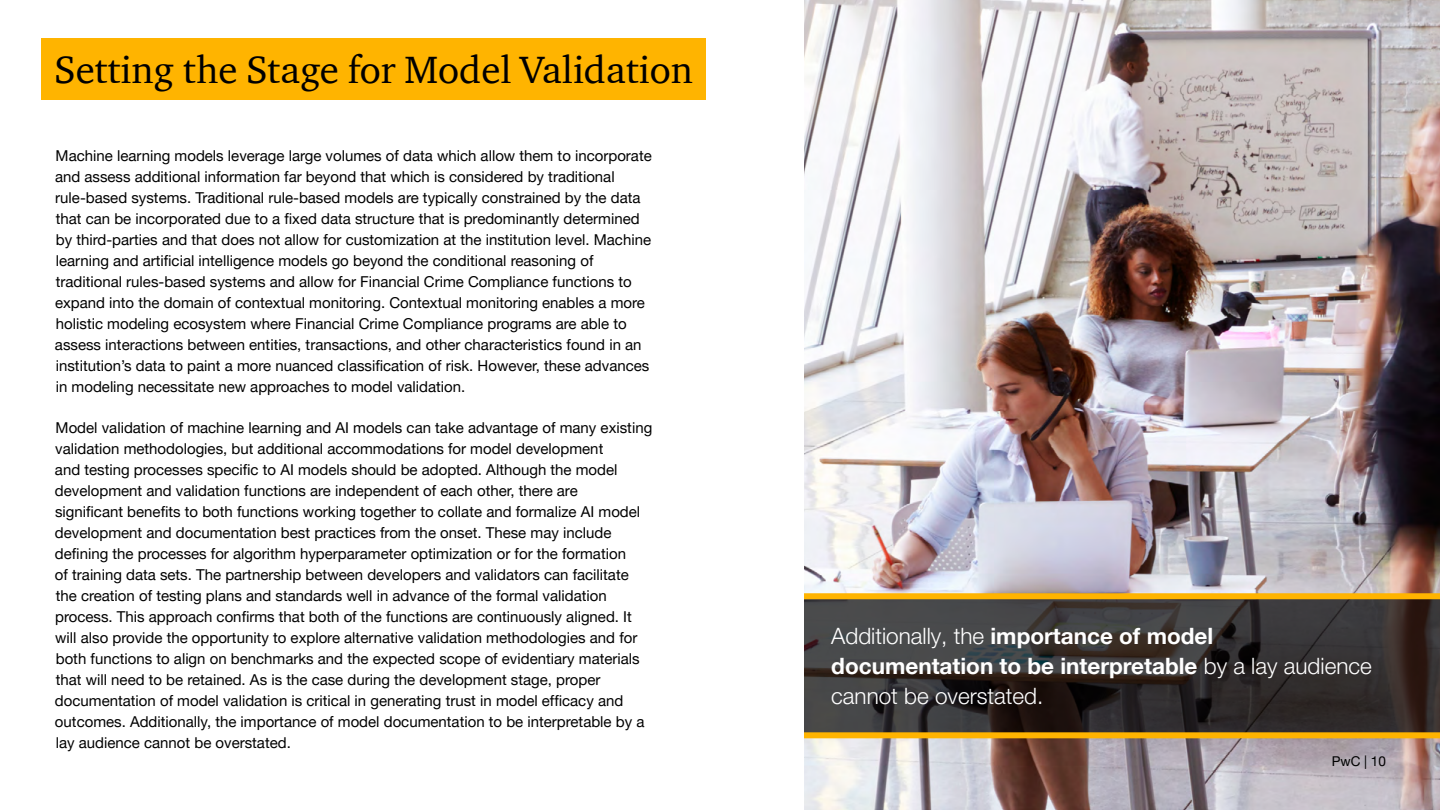
<style>
.page{position:relative;width:1440px;height:810px;background:#fff}
.page>*{position:absolute;margin:0;border:0;box-sizing:border-box;transform-origin:0 0}
.t1{font:39px "ITC Charter Com";color:#000}
.t2{font:300 22.5px/30px "Helvetica Neue LT Pro";color:#fff}
.t3{font:15px/21px "Helvetica Neue LT Pro";color:#000}
.t4{font:13.5px "Helvetica Neue LT Pro";color:#000}
.s1{font-weight:700}
</style>
<div class="page">
<div style="left:42px;top:38px;width:664px;height:62px;background:#ffb400"></div>
<img style="left:804px;top:0;width:636px;height:810px">
<svg style="left:804px;top:599px;width:636px;height:133px;background:#363232"></svg>
<div style="left:804px;top:593px;width:636px;height:6px;background:#ffb400"></div>
<div style="left:804px;top:732px;width:636px;height:6px;background:#ffb400"></div>
<h1 class="t1" style="left:54px;top:46px;width:640px">Setting the Stage for Model Validation</h1>
<p class="t3" style="left:55px;top:145px;width:598px">Machine learning models leverage large volumes of data which allow them to incorporate and assess additional information far beyond that which is considered by traditional rule-based systems. Traditional rule-based models are typically constrained by the data that can be incorporated due to a fixed data structure that is predominantly determined by third-parties and that does not allow for customization at the institution level. Machine learning and artificial intelligence models go beyond the conditional reasoning of traditional rules-based systems and allow for Financial Crime Compliance functions to expand into the domain of contextual monitoring. Contextual monitoring enables a more holistic modeling ecosystem where Financial Crime Compliance programs are able to assess interactions between entities, transactions, and other characteristics found in an institution’s data to paint a more nuanced classification of risk. However, these advances in modeling necessitate new approaches to model validation.</p>
<p class="t3" style="left:55px;top:417px;width:599px">Model validation of machine learning and AI models can take advantage of many existing validation methodologies, but additional accommodations for model development<br>and testing processes specific to AI models should be adopted. Although the model development and validation functions are independent of each other, there are<br>significant benefits to both functions working together to collate and formalize AI model development and documentation best practices from the onset. These may include defining the processes for algorithm hyperparameter optimization or for the formation<br>of training data sets. The partnership between developers and validators can facilitate the creation of testing plans and standards well in advance of the formal validation process. This approach confirms that both of the functions are continuously aligned. It will also provide the opportunity to explore alternative validation methodologies and for both functions to align on benchmarks and the expected scope of evidentiary materials that will need to be retained. As is the case during the development stage, proper documentation of model validation is critical in generating trust in model efficacy and outcomes. Additionally, the importance of model documentation to be interpretable by a lay audience cannot be overstated.</p>
<h2 class="t2" style="left:831px;top:620px;width:542px">Additionally, the <span class="s1">importance of model documentation to be interpretable</span> by a lay audience cannot be overstated.</h2>
<p class="t4" style="left:1331px;top:753px;width:56px">PwC | 10</p>
</div>
